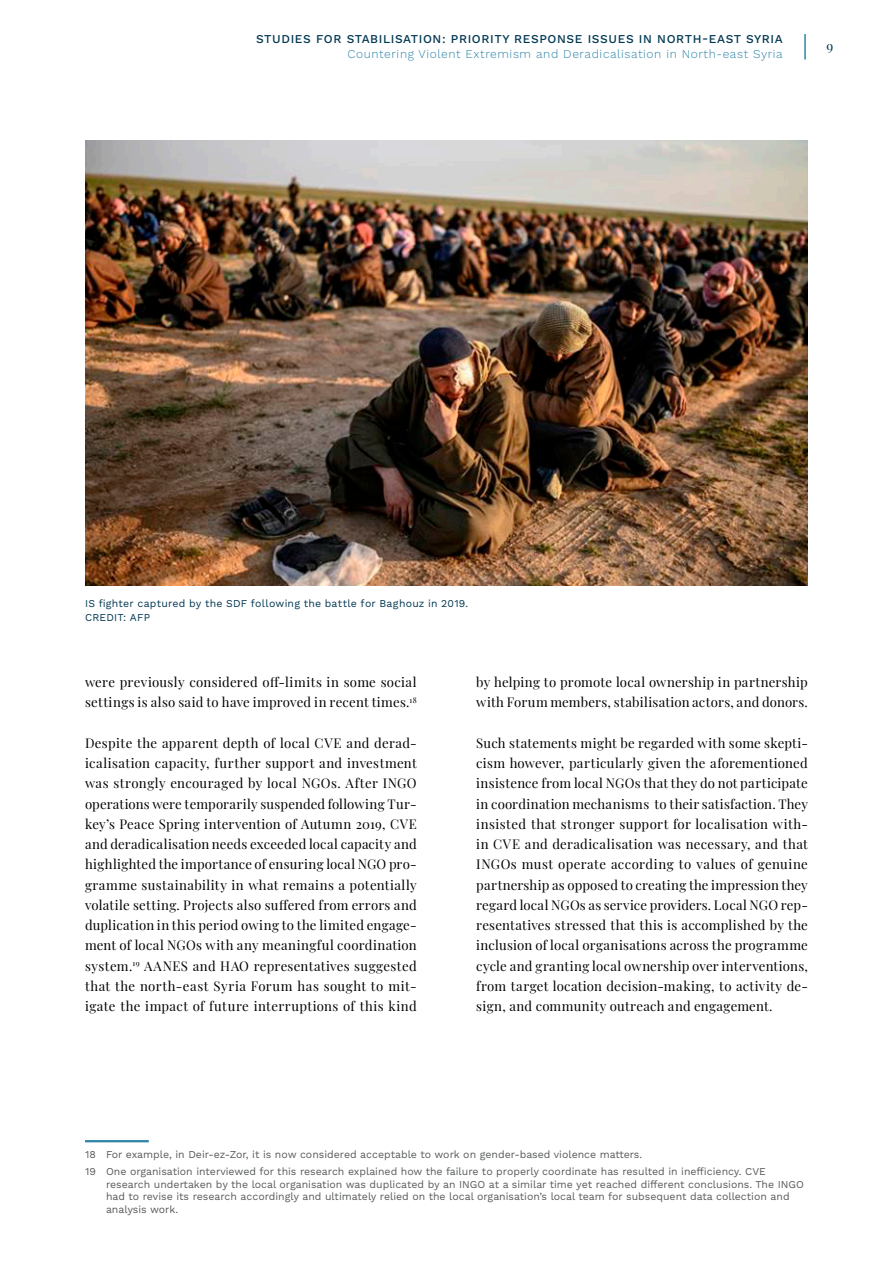
<style>
.page{position:relative;width:893px;height:1263px;background:#fff}
.page>*{position:absolute;margin:0;border:0;box-sizing:border-box;transform-origin:0 0}
.t1{font:13.5px "Playfair Display";color:#003751}
.Body{font:13.2px/20.2px "Playfair Display";letter-spacing:.025em;color:#000}
.t2{font:500 12px "Work Sans";letter-spacing:.05em;color:#003751}
.t3{font:300 12px "Work Sans";letter-spacing:.05em;color:#2d84a9}
.Footnote{font:10.5px/12.6px "Work Sans";color:#57595b}
.t4{font:10.5px "Work Sans";letter-spacing:.02em;color:#003751}
</style>
<div class="page">
<hr style="left:804px;top:34px;width:2px;height:26px;background:#2d84a9">
<hr style="left:85px;top:1140px;width:64px;height:2px;background:#2d84a9">
<img style="left:85px;top:140px;width:723px;height:446px">
<p class="t2" style="left:256px;top:32px;width:528px">STUDIES FOR STABILISATION: PRIORITY RESPONSE ISSUES IN NORTH-EAST SYRIA</p>
<p class="t3" style="left:347px;top:46px;width:437px">Countering Violent Extremism and Deradicalisation in North-east Syria</p>
<p class="t1" style="left:827px;top:35px;width:8px">9</p>
<p class="t4" style="left:85px;top:598px;width:385px">IS fighter captured by the SDF following the battle for Baghouz in 2019.</p>
<p class="t4" style="left:85px;top:611px;width:67px">CREDIT: AFP</p>
<p class="Body" style="left:85px;top:671px;width:333px">were previously considered off-limits in some social settings is also said to have improved in recent times.<sup>18</sup></p>
<p class="Body" style="left:85px;top:732px;width:333px;text-align:justify">Despite the apparent depth of local CVE and derad&shy;icalisation capacity, further support and investment was strongly encouraged by local NGOs. After INGO operations were temporarily suspended following Tur&shy;key’s Peace Spring intervention of Autumn 2019, CVE and deradicalisation needs exceeded local capacity and highlighted the importance of ensuring local NGO pro&shy;gramme sustainability in what remains a potentially volatile setting. Projects also suffered from errors and duplication in this period owing to the limited engage&shy;ment of local NGOs with any meaningful coordination system.<sup>19</sup> AANES and HAO representatives suggested that the north-east Syria Forum has sought to mit&shy;igate the impact of future interruptions of this kind</p>
<p class="Body" style="left:476px;top:671px;width:333px">by helping to promote local ownership in partnership with Forum members, stabilisation actors, and donors.</p>
<p class="Body" style="left:476px;top:732px;width:333px;text-align:justify">Such statements might be regarded with some skepti&shy;cism however, particularly given the aforementioned insistence from local NGOs that they do not participate in coordination mechanisms to their satisfaction. They insisted that stronger support for localisation with&shy;in CVE and deradicalisation was necessary, and that INGOs must operate according to values of genuine partnership as opposed to creating the impression they regard local NGOs as service providers. Local NGO rep&shy;resentatives stressed that this is accomplished by the inclusion of local organisations across the programme cycle and granting local ownership over interventions, from target location decision-making, to activity de&shy;sign, and community outreach and engagement.</p>
<p class="Footnote" style="left:85px;top:1149px;width:559px">18 For example, in Deir-ez-Zor, it is now considered acceptable to work on gender-based violence matters.</p>
<p class="Footnote" style="left:106px;top:1165px;width:699px;text-indent:-21px">19 One organisation interviewed for this research explained how the failure to properly coordinate has resulted in inefficiency. CVE research undertaken by the local organisation was duplicated by an INGO at a similar time yet reached different conclusions. The INGO had to revise its research accordingly and ultimately relied on the local organisation’s local team for subsequent data collection and analysis work.</p>
</div>
